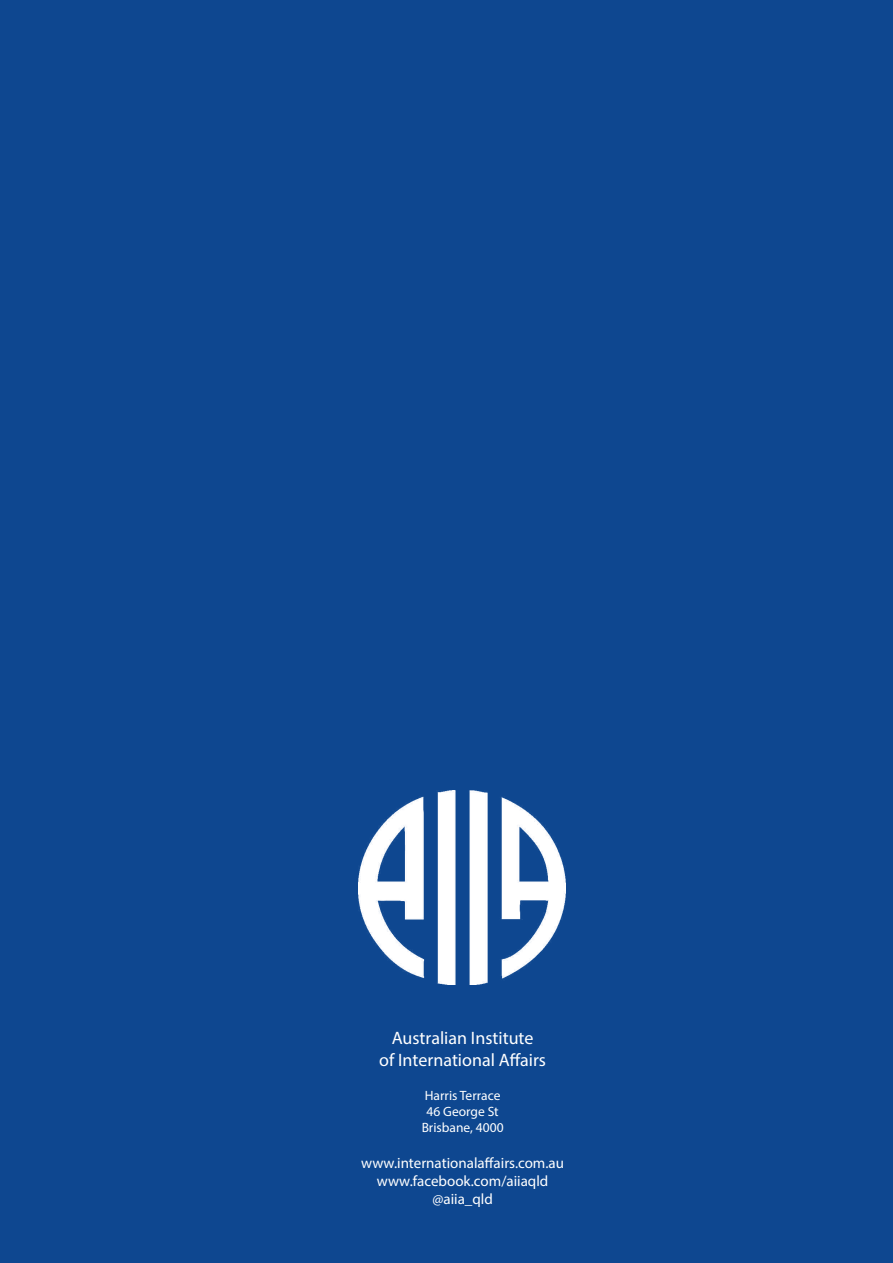
<style>
.page{position:relative;width:893px;height:1263px;background:#0e4790}
.page>*{position:absolute;margin:0;border:0;box-sizing:border-box;transform-origin:0 0}
.t1{font:18px/21.6px "Myriad Pro";color:#fff;text-align:center}
.t2{font:15px/18px "Myriad Pro";color:#fff;text-align:center}
.t3{font:13.5px/16.2px "Myriad Pro";color:#fff;text-align:center}
</style>
<div class="page">
<img style="left:358px;top:791px;width:207px;height:193px">
<p class="t1" style="left:379px;top:1027px;width:168px">Australian Institute<br>of International Affairs</p>
<p class="t3" style="left:422px;top:1087px;width:83px">Harris Terrace<br>46 George St<br>Brisbane, 4000</p>
<p class="t2" style="left:361px;top:1154px;width:204px">www.internationalaffairs.com.au www.facebook.com/aiiaqld @aiia_qld</p>
</div>
